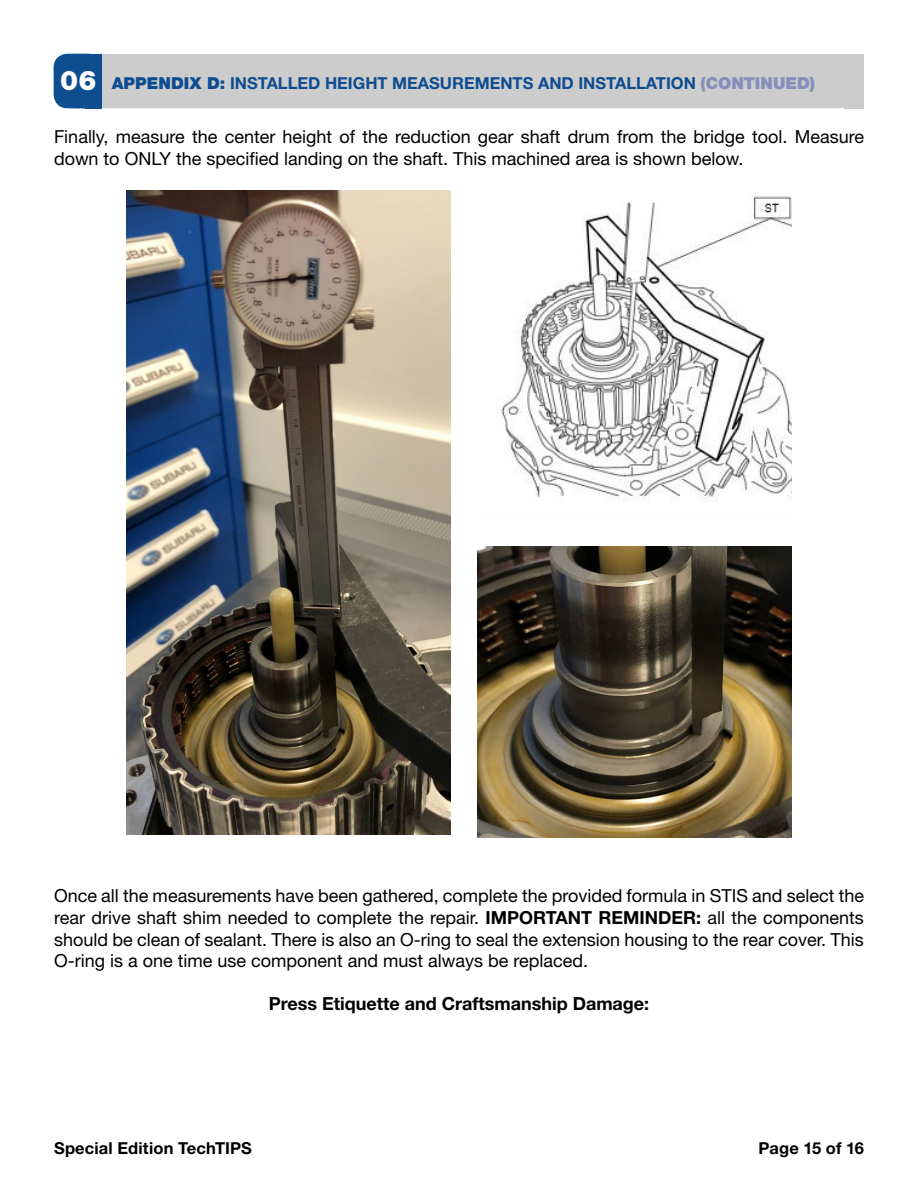
<style>
.page{position:relative;width:918px;height:1188px;background:#fff}
.page>*{position:absolute;margin:0;border:0;box-sizing:border-box;transform-origin:0 0}
.t1{font:18px/21.6px "Helvetica Neue LT Std";color:#000}
.t2{font:700 18px "Helvetica Neue LT Std";color:#000}
.t3{font:700 16.5px "Helvetica Neue LT Std";color:#0f4d91}
.t4{font:700 16.5px "Helvetica Neue LT Std";letter-spacing:.01em;color:#000}
.s1{font-weight:900;font-size:27px;color:#fff}
.s2{font-weight:900}
.s3{font-weight:900;color:#858fbb}
.s4{font-weight:700}
</style>
<div class="page">
<div style="left:54px;top:54px;width:791px;height:54px;background:#ccc"></div>
<div style="left:845px;top:54px;width:19px;height:54px;background:#ccc"></div>
<div style="left:54px;top:54px;width:48px;height:54px;background:#0f4d91;border-radius:14px"></div>
<div style="left:54px;top:54px;width:48px;height:54px;border:1px solid #004b92;border-radius:14px"></div>
<div style="left:85px;top:54px;width:17px;height:54px;background:#0f4d91"></div>
<img style="left:127px;top:190px;width:324px;height:645px">
<img style="left:501px;top:196px;width:290px;height:306px">
<img style="left:478px;top:547px;width:313px;height:291px">
<p class="t3" style="left:60px;top:73px;width:756px"><span class="s1">06</span> <span class="s2">APPENDIX D:</span> INSTALLED HEIGHT MEASUREMENTS AND INSTALLATION <span class="s3">(CONTINUED)</span></p>
<p class="t1" style="left:54px;top:126px;width:812px">Finally, measure the center height of the reduction gear shaft drum from the bridge tool. Measure down to ONLY the specified landing on the shaft. This machined area is shown below.</p>
<p class="t1" style="left:54px;top:885px;width:812px;text-align:justify">Once all the measurements have been gathered, complete the provided formula in STIS and select the rear drive shaft shim needed to complete the repair. <span class="s4">IMPORTANT REMINDER:</span> all the components should be clean of sealant. There is also an O-ring to seal the extension housing to the rear cover. This O-ring is a one time use component and must always be replaced.</p>
<p class="t2" style="left:269px;top:993px;width:382px">Press Etiquette and Craftsmanship Damage:</p>
<p class="t4" style="left:54px;top:1138px;width:200px">Special Edition TechTIPS</p>
<p class="t4" style="left:759px;top:1138px;width:107px">Page 15 of 16</p>
</div>
